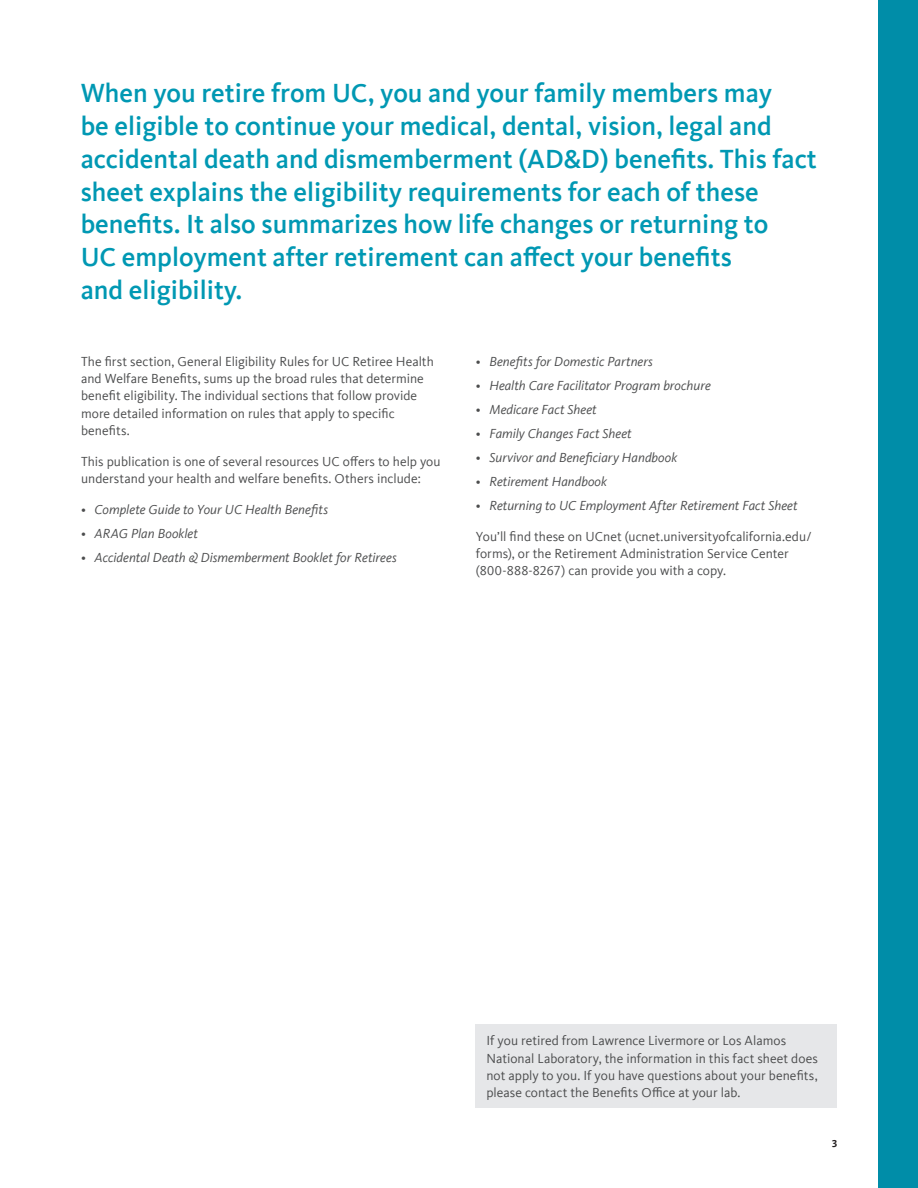
<style>
.page{position:relative;width:918px;height:1188px;background:#fff}
.page>*{position:absolute;margin:0;border:0;box-sizing:border-box;transform-origin:0 0}
.t1{font:500 27px/33px "Kievit Offc Pro";color:#0098b3}
.t2{font:13.5px/17.2px "Kievit Offc Pro";color:#4b4c4d}
.t3{font:italic 13.5px "Kievit Offc Pro";color:#4b4c4d}
.t4{font:700 10.5px "Kievit Offc Pro";color:#231f20}
.s1{font-style:normal}
</style>
<div class="page">
<div style="left:878px;top:0;width:40px;height:1188px;background:#008da8"></div>
<div style="left:476px;top:1024px;width:361px;height:84px;background:#e6e7e9"></div>
<p class="t1" style="left:81px;top:76px;width:738px">When you retire from UC, you and your family members may<br>be eligible to continue your medical, dental, vision, legal and accidental death and dismemberment (AD&amp;D) benefits. This fact sheet explains the eligibility requirements for each of these benefits. It also summarizes how life changes or returning to<br>UC employment after retirement can affect your benefits<br>and eligibility.</p>
<p class="t2" style="left:81px;top:353px;width:354px">The first section, General Eligibility Rules for UC Retiree Health and Welfare Benefits, sums up the broad rules that determine benefit eligibility. The individual sections that follow provide more detailed information on rules that apply to specific benefits.</p>
<p class="t2" style="left:81px;top:452px;width:361px">This publication is one of several resources UC offers to help you understand your health and welfare benefits. Others include:</p>
<p class="t3" style="left:81px;top:501px;width:249px"><span class="s1">•</span> Complete Guide to Your UC Health Benefits</p>
<p class="t3" style="left:81px;top:525px;width:118px"><span class="s1">•</span> ARAG Plan Booklet</p>
<p class="t3" style="left:81px;top:549px;width:317px"><span class="s1">•</span> Accidental Death &amp; Dismemberment Booklet for Retirees</p>
<p class="t3" style="left:476px;top:353px;width:179px"><span class="s1">•</span> Benefits for Domestic Partners</p>
<p class="t3" style="left:476px;top:377px;width:236px"><span class="s1">•</span> Health Care Facilitator Program brochure</p>
<p class="t3" style="left:476px;top:401px;width:122px"><span class="s1">•</span> Medicare Fact Sheet</p>
<p class="t3" style="left:476px;top:425px;width:157px"><span class="s1">•</span> Family Changes Fact Sheet</p>
<p class="t3" style="left:476px;top:449px;width:203px"><span class="s1">•</span> Survivor and Beneficiary Handbook</p>
<p class="t3" style="left:476px;top:473px;width:133px"><span class="s1">•</span> Retirement Handbook</p>
<p class="t3" style="left:476px;top:497px;width:323px"><span class="s1">•</span> Returning to UC Employment After Retirement Fact Sheet</p>
<p class="t2" style="left:476px;top:527px;width:337px">You’ll find these on UCnet (ucnet.universityofcalifornia.edu/ forms), or the Retirement Administration Service Center (800-888-8267) can provide you with a copy.</p>
<p class="t2" style="left:486px;top:1032px;width:333px">If you retired from Lawrence Livermore or Los Alamos National Laboratory, the information in this fact sheet does not apply to you. If you have questions about your benefits, please contact the Benefits Office at your lab.</p>
<p class="t4" style="left:832px;top:1138px;width:7px">3</p>
</div>
